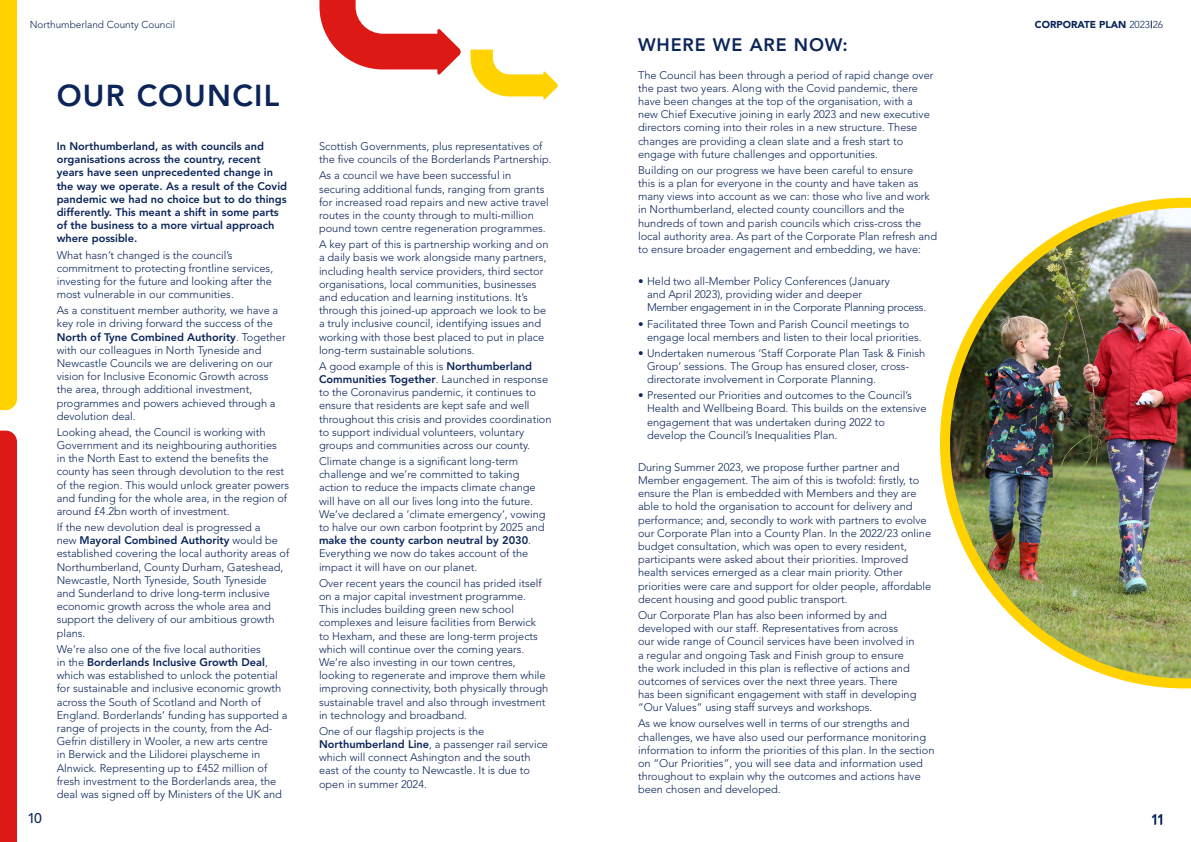
<style>
.page{position:relative;width:1191px;height:842px;background:#fff}
.page>*{position:absolute;margin:0;border:0;box-sizing:border-box;transform-origin:0 0}
.t1{font:800 30px "Avenir LT Std";letter-spacing:.04em;color:#0b2559}
.section_subheads{font:800 18px "Avenir LT Std";letter-spacing:.05em;color:#0b2559}
.t2{font:500 14px "Avenir LT Std";color:#0b2559}
.body_1{font:300 11px/13.2px "Avenir LT Std";color:#0b2559}
.body_1-2{font:800 11px/13.2px "Avenir LT Std";color:#0b2559}
.t3{font:300 10px "Avenir LT Std";color:#0b2559}
.t4{font:900 10px "Avenir LT Std";color:#0b2559}
.s1{font-weight:300}
.s2{font-weight:800}
</style>
<div class="page">
<div style="left:0;top:0;width:17px;height:410px;background:#ffd200"></div>
<div style="left:0;top:431px;width:17px;height:411px;background:#dc1915"></div>
<svg style="left:470px;top:50px;width:88px;height:50px"></svg>
<svg style="left:319px;top:0;width:142px;height:75px"></svg>
<img style="left:940px;top:198px;width:251px;height:490px">
<p class="t3" style="left:30px;top:19px;width:147px">Northumberland County Council</p>
<p class="t4" style="left:1035px;top:19px;width:130px">CORPORATE PLAN <span class="s1">2023 26</span></p>
<p class="t2" style="left:27px;top:810px;width:16px">10</p>
<p class="t1" style="left:57px;top:78px;width:224px">OUR COUNCIL</p>
<p class="body_1-2" style="left:57px;top:140px;width:232px">In Northumberland, as with councils and organisations across the country, recent years have seen unprecedented change in the way we operate. As a result of the Covid pandemic we had no choice but to do things differently. This meant a shift in some parts of the business to a more virtual approach where possible.</p>
<p class="body_1" style="left:57px;top:248px;width:218px">What hasn’t changed is the council’s commitment to protecting frontline services, investing for the future and looking after the most vulnerable in our communities.</p>
<p class="body_1" style="left:57px;top:304px;width:230px">As a constituent member authority, we have a key role in driving forward the success of the <span class="s2">North of Tyne Combined Authority</span>. Together with our colleagues in North Tyneside and Newcastle Councils we are delivering on our vision for Inclusive Economic Growth across the area, through additional investment, programmes and powers achieved through a devolution deal.</p>
<p class="body_1" style="left:57px;top:425px;width:234px">Looking ahead, the Council is working with Government and its neighbouring authorities<br>in the North East to extend the benefits the county has seen through devolution to the rest of the region. This would unlock greater powers and funding for the whole area, in the region of around £4.2bn worth of investment.</p>
<p class="body_1" style="left:57px;top:521px;width:234px">If the new devolution deal is progressed a<br>new <span class="s2">Mayoral Combined Authority</span> would be established covering the local authority areas of Northumberland, County Durham, Gateshead, Newcastle, North Tyneside, South Tyneside<br>and Sunderland to drive long-term inclusive economic growth across the whole area and support the delivery of our ambitious growth plans.</p>
<p class="body_1" style="left:57px;top:642px;width:232px">We’re also one of the five local authorities<br>in the <span class="s2">Borderlands Inclusive Growth Deal</span>, which was established to unlock the potential for sustainable and inclusive economic growth across the South of Scotland and North of England. Borderlands’ funding has supported a range of projects in the county, from the Ad-Gefrin distillery in Wooler, a new arts centre<br>in Berwick and the Lilidorei playscheme in Alnwick. Representing up to £452 million of fresh investment to the Borderlands area, the deal was signed off by Ministers of the UK and</p>
<p class="body_1" style="left:319px;top:140px;width:234px">Scottish Governments, plus representatives of the five councils of the Borderlands Partnership.</p>
<p class="body_1" style="left:319px;top:169px;width:231px">As a council we have been successful in securing additional funds, ranging from grants for increased road repairs and new active travel routes in the county through to multi-million pound town centre regeneration programmes.</p>
<p class="body_1" style="left:319px;top:238px;width:231px">A key part of this is partnership working and on a daily basis we work alongside many partners, including health service providers, third sector organisations, local communities, businesses and education and learning institutions. It’s through this joined-up approach we look to be a truly inclusive council, identifying issues and working with those best placed to put in place long-term sustainable solutions.</p>
<p class="body_1" style="left:319px;top:359px;width:234px">A good example of this is <span class="s2">Northumberland Communities Together</span>. Launched in response to the Coronavirus pandemic, it continues to ensure that residents are kept safe and well throughout this crisis and provides coordination to support individual volunteers, voluntary groups and communities across our county.</p>
<p class="body_1" style="left:319px;top:455px;width:228px">Climate change is a significant long-term challenge and we’re committed to taking action to reduce the impacts climate change will have on all our lives long into the future.<br>We’ve declared a ‘climate emergency’, vowing to halve our own carbon footprint by 2025 and <span class="s2">make the county carbon neutral by 2030</span>.<br>Everything we now do takes account of the impact it will have on our planet.</p>
<p class="body_1" style="left:319px;top:576px;width:231px">Over recent years the council has prided itself on a major capital investment programme.<br>This includes building green new school complexes and leisure facilities from Berwick to Hexham, and these are long-term projects which will continue over the coming years.<br>We’re also investing in our town centres, looking to regenerate and improve them while improving connectivity, both physically through sustainable travel and also through investment in technology and broadband.</p>
<p class="body_1" style="left:319px;top:724px;width:231px">One of our flagship projects is the <span class="s2">Northumberland Line</span>, a passenger rail service which will connect Ashington and the south east of the county to Newcastle. It is due to open in summer 2024.</p>
<p class="section_subheads" style="left:638px;top:34px;width:211px">WHERE WE ARE NOW:</p>
<p class="body_1" style="left:638px;top:68px;width:297px">The Council has been through a period of rapid change over the past two years. Along with the Covid pandemic, there have been changes at the top of the organisation, with a new Chief Executive joining in early 2023 and new executive directors coming into their roles in a new structure. These changes are providing a clean slate and a fresh start to engage with future challenges and opportunities.</p>
<p class="body_1" style="left:638px;top:163px;width:301px">Building on our progress we have been careful to ensure<br>this is a plan for everyone in the county and have taken as many views into account as we can: those who live and work in Northumberland, elected county councillors and the hundreds of town and parish councils which criss-cross the local authority area. As part of the Corporate Plan refresh and to ensure broader engagement and embedding, we have:</p>
<p class="body_1" style="left:647px;top:275px;width:281px;text-indent:-9px">• Held two all-Member Policy Conferences (January<br>and April 2023), providing wider and deeper<br>Member engagement in in the Corporate Planning process.</p>
<p class="body_1" style="left:647px;top:317px;width:276px;text-indent:-9px">• Facilitated three Town and Parish Council meetings to engage local members and listen to their local priorities.</p>
<p class="body_1" style="left:647px;top:346px;width:280px;text-indent:-9px">• Undertaken numerous ‘Staff Corporate Plan Task &amp; Finish<br>Group’ sessions. The Group has ensured closer, cross&shy;directorate involvement in Corporate Planning.</p>
<p class="body_1" style="left:647px;top:389px;width:281px;text-indent:-9px">• Presented our Priorities and outcomes to the Council’s Health and Wellbeing Board. This builds on the extensive engagement that was undertaken during 2022 to develop the Council’s Inequalities Plan.</p>
<p class="body_1" style="left:638px;top:460px;width:295px">During Summer 2023, we propose further partner and Member engagement. The aim of this is twofold: firstly, to ensure the Plan is embedded with Members and they are able to hold the organisation to account for delivery and performance; and, secondly to work with partners to evolve our Corporate Plan into a County Plan. In the 2022/23 online budget consultation, which was open to every resident, participants were asked about their priorities. Improved health services emerged as a clear main priority. Other priorities were care and support for older people, affordable decent housing and good public transport.</p>
<p class="body_1" style="left:638px;top:609px;width:280px">Our Corporate Plan has also been informed by and developed with our staff. Representatives from across our wide range of Council services have been involved in a regular and ongoing Task and Finish group to ensure the work included in this plan is reflective of actions and outcomes of services over the next three years. There has been significant engagement with staff in developing “Our Values” using staff surveys and workshops.</p>
<p class="body_1" style="left:638px;top:717px;width:298px">As we know ourselves well in terms of our strengths and challenges, we have also used our performance monitoring information to inform the priorities of this plan. In the section on “Our Priorities”, you will see data and information used throughout to explain why the outcomes and actions have been chosen and developed.</p>
<p class="t2" style="left:1150px;top:812px;width:15px">11</p>
</div>
